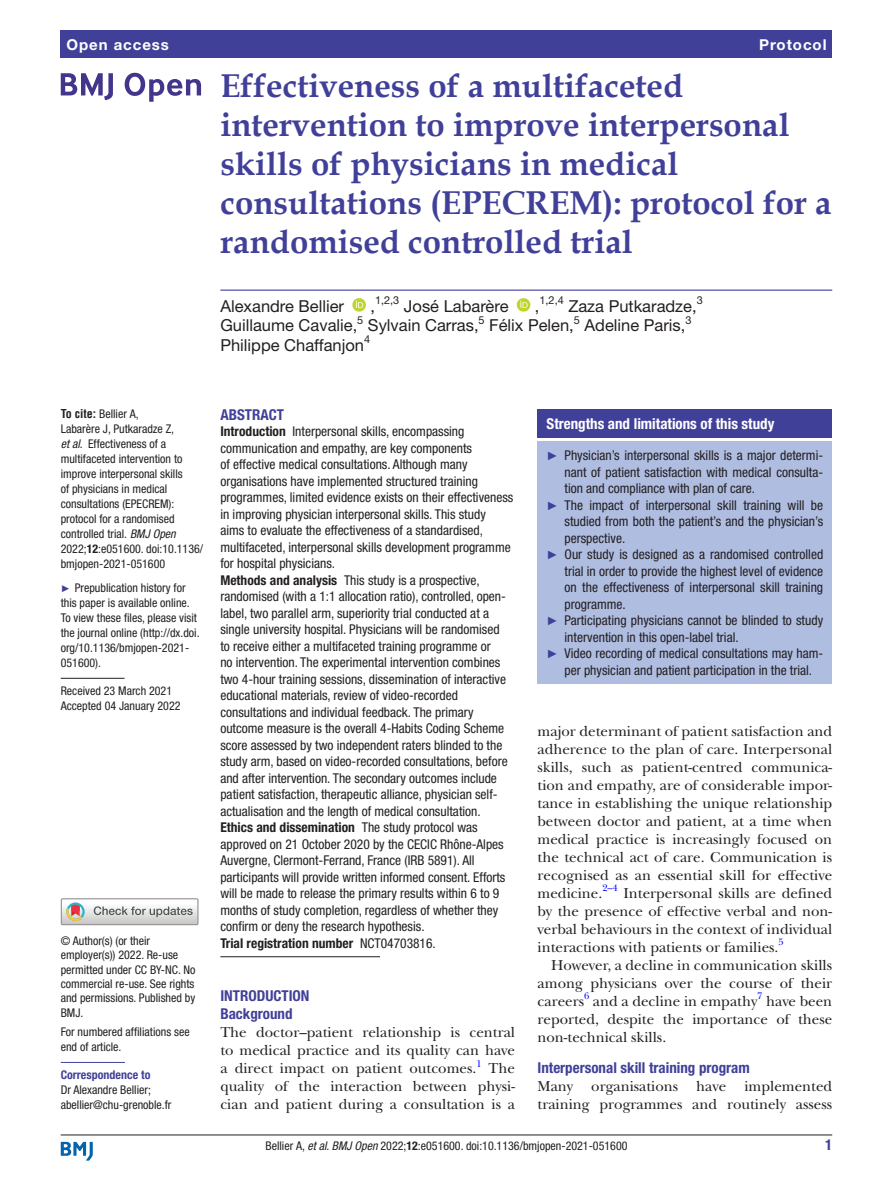
<style>
.page{position:relative;width:893px;height:1191px;background:#fff}
.page>*{position:absolute;margin:0;border:0;box-sizing:border-box;transform-origin:0 0}
.t1{font:700 33px/39px "Book Antiqua";color:#414099}
.t2{font:16.5px "Helvetica Neue LT Std";color:#231f20}
.t3{font:15px/18px "New Baskerville";color:#231f20;text-align:justify}
.t4{font:700 condensed 15px/18px "Helvetica Neue LT Std";color:#414099}
.t5{font:700 condensed 15px "Helvetica Neue LT Std";color:#fff}
.t6{font:700 15px "Helvetica Neue LT Std";letter-spacing:.065em;color:#fff}
.t7{font:condensed 13.5px/16.5px "Helvetica Neue LT Std";color:#231f20}
.t8{font:condensed 12px/15px "Helvetica Neue LT Std";color:#231f20}
.t9{font:700 condensed 12px "Helvetica Neue LT Std";color:#414099}
.t10{font:10.95px "Helvetica Neue LT Std";color:#231f20}
.t11{font:9.9px "New Baskerville";color:#00f}
.s1{font-family:"Helvetica LT Std";font-weight:700}
.s2{font-style:italic}
.s3{font-weight:700}
.s4{font-family:"Arial";font-stretch:normal;font-size:9.75px;color:#414099}
.s5{font-family:"Arial";font-stretch:normal;font-size:12px;color:#414099}
</style>
<div class="page">
<hr style="left:61px;top:1134px;width:771px;height:1px;background:#231f20">
<svg style="left:61px;top:1141px;width:32px;height:19px"></svg>
<div style="left:61px;top:31px;width:771px;height:27px;background:#414099"></div>
<hr style="left:220px;top:289px;width:612px;height:2px;background:#414099">
<svg style="left:352px;top:298px;width:14px;height:14px"></svg>
<svg style="left:517px;top:298px;width:13px;height:14px"></svg>
<hr style="left:61px;top:678px;width:64px;height:1px;background:#231f20">
<hr style="left:61px;top:1062px;width:64px;height:1px;background:#414099">
<svg style="left:61px;top:73px;width:52px;height:27px"></svg>
<svg style="left:125px;top:73px;width:76px;height:29px"></svg>
<div style="left:61px;top:898px;width:138px;height:27px;border:1px solid #969090"></div>
<svg style="left:61px;top:898px;width:137px;height:26px"></svg>
<hr style="left:220px;top:956px;width:160px;height:1px;background:#231f20">
<div style="left:538px;top:409px;width:294px;height:29px;background:#414099"></div>
<div style="left:538px;top:442px;width:294px;height:242px;background:#afbde1"></div>
<p class="t6" style="left:66px;top:35px;width:104px">Open access</p>
<p class="t6" style="left:759px;top:35px;width:69px">Protocol</p>
<h1 class="t1" style="left:220px;top:66px;width:613px">Effectiveness of a multifaceted intervention to improve interpersonal skills of physicians in medical consultations (EPECREM): protocol for a randomised controlled trial</h1>
<p class="t10" style="left:375px;top:294px;width:26px">1,2,3</p>
<p class="t2" style="left:404px;top:296px;width:106px">José Labarère</p>
<p class="t10" style="left:539px;top:294px;width:26px">1,2,4</p>
<p class="t2" style="left:568px;top:296px;width:130px">Zaza Putkaradze,</p>
<p class="t10" style="left:697px;top:294px;width:8px">3</p>
<p class="t2" style="left:220px;top:296px;width:125px">Alexandre Bellier</p>
<p class="t2" style="left:370px;top:296px;width:6px">,</p>
<p class="t2" style="left:535px;top:296px;width:6px">,</p>
<p class="t2" style="left:220px;top:315px;width:138px">Guillaume Cavalie,</p>
<p class="t10" style="left:357px;top:313px;width:8px">5</p>
<p class="t2" style="left:368px;top:315px;width:112px">Sylvain Carras,</p>
<p class="t10" style="left:479px;top:313px;width:8px">5</p>
<p class="t2" style="left:489px;top:315px;width:86px">Félix Pelen,</p>
<p class="t10" style="left:574px;top:313px;width:8px">5</p>
<p class="t2" style="left:585px;top:315px;width:102px">Adeline Paris,</p>
<p class="t10" style="left:685px;top:313px;width:8px">3</p>
<p class="t2" style="left:220px;top:335px;width:145px">Philippe Chaffanjon</p>
<p class="t10" style="left:364px;top:333px;width:8px">4</p>
<p class="t8" style="left:61px;top:406px;width:144px"><span class="s1">To cite:</span> Bellier A,<br>Labarère J, Putkaradze Z,<br><span class="s2">et al</span>. Effectiveness of a multifaceted intervention to improve interpersonal skills<br>of physicians in medical consultations (EPECREM): protocol for a randomised controlled trial. <span class="s2">BMJ Open<br></span>2022;<span class="s3">12</span>:e051600. doi:10.1136/ bmjopen-2021-051600</p>
<p class="t8" style="left:61px;top:580px;width:140px"><span class="s4">►</span> Prepublication history for this paper is available online.<br>To view these files, please visit the journal online (http://dx.doi. org/10.1136/bmjopen-2021-<br>051600).</p>
<p class="t8" style="left:61px;top:683px;width:121px">Received 23 March 2021<br>Accepted 04 January 2022</p>
<p class="t8" style="left:61px;top:933px;width:136px;line-height:14.4px">© Author(s) (or their employer(s)) 2022. Re-use permitted under CC BY-NC. No commercial re-use. See rights and permissions. Published by<br>BMJ.</p>
<p class="t8" style="left:61px;top:1024px;width:130px">For numbered affiliations see end of article.</p>
<p class="t9" style="left:61px;top:1067px;width:91px">Correspondence to</p>
<p class="t8" style="left:61px;top:1082px;width:112px">Dr Alexandre Bellier; abellier@chu-grenoble.fr</p>
<p class="t4" style="left:220px;top:405px;width:65px">ABSTRACT</p>
<p class="t7" style="left:220px;top:423px;width:295px"><span class="s3">Introduction</span> Interpersonal skills, encompassing communication and empathy, are key components<br>of effective medical consultations. Although many organisations have implemented structured training programmes, limited evidence exists on their effectiveness in improving physician interpersonal skills. This study<br>aims to evaluate the effectiveness of a standardised, multifaceted, interpersonal skills development programme for hospital physicians.<br><span class="s3">Methods and analysis</span> This study is a prospective, randomised (with a 1:1 allocation ratio), controlled, open&shy;label, two parallel arm, superiority trial conducted at a single university hospital. Physicians will be randomised<br>to receive either a multifaceted training programme or<br>no intervention. The experimental intervention combines two 4-hour training sessions, dissemination of interactive educational materials, review of video-recorded consultations and individual feedback. The primary outcome measure is the overall 4-Habits Coding Scheme score assessed by two independent raters blinded to the study arm, based on video-recorded consultations, before and after intervention. The secondary outcomes include patient satisfaction, therapeutic alliance, physician self&shy;actualisation and the length of medical consultation.<br><span class="s3">Ethics and dissemination</span> The study protocol was approved on 21 October 2020 by the CECIC Rhône-Alpes Auvergne, Clermont-Ferrand, France (IRB 5891). All participants will provide written informed consent. Efforts will be made to release the primary results within 6 to 9 months of study completion, regardless of whether they confirm or deny the research hypothesis.<br><span class="s3">Trial registration number</span> NCT04703816.</p>
<p class="t4" style="left:220px;top:986px;width:91px">INTRODUCTION<br>Background</p>
<p class="t3" style="left:220px;top:1023px;width:296px">The doctor–patient relationship is central to medical practice and its quality can have a direct impact on patient outcomes.</p>
<p class="t11" style="left:476px;top:1057px;width:7px">1</p>
<p class="t3" style="left:220px;top:1059px;width:296px;text-indent:268px">The quality of the interaction between physi&shy;cian and patient during a consultation is a</p>
<p class="t5" style="left:547px;top:414px;width:229px">Strengths and limitations of this study</p>
<p class="t7" style="left:547px;top:447px;width:278px"><span class="s5">►</span> Physician’s interpersonal skills is a major determi-</p>
<p class="t7" style="left:565px;top:464px;width:260px">nant of patient satisfaction with medical consulta-</p>
<p class="t7" style="left:565px;top:480px;width:192px">tion and compliance with plan of care.</p>
<p class="t7" style="left:547px;top:497px;width:278px"><span class="s5">►</span> The impact of interpersonal skill training will be</p>
<p class="t7" style="left:565px;top:513px;width:260px">studied from both the patient’s and the physician’s</p>
<p class="t7" style="left:565px;top:530px;width:62px">perspective.</p>
<p class="t7" style="left:547px;top:546px;width:278px"><span class="s5">►</span> Our study is designed as a randomised controlled</p>
<p class="t7" style="left:565px;top:563px;width:260px">trial in order to provide the highest level of evidence</p>
<p class="t7" style="left:565px;top:579px;width:260px">on the effectiveness of interpersonal skill training</p>
<p class="t7" style="left:565px;top:596px;width:63px">programme.</p>
<p class="t7" style="left:547px;top:612px;width:278px"><span class="s5">►</span> Participating physicians cannot be blinded to study</p>
<p class="t7" style="left:565px;top:629px;width:176px">intervention in this open-label trial.</p>
<p class="t7" style="left:547px;top:645px;width:278px"><span class="s5">►</span> Video recording of medical consultations may ham-</p>
<p class="t7" style="left:565px;top:662px;width:249px">per physician and patient participation in the trial.</p>
<p class="t3" style="left:538px;top:722px;width:296px">major determinant of patient satisfaction and adherence to the plan of care. Interpersonal skills, such as patient-centred communica&shy;tion and empathy, are of considerable impor&shy;tance in establishing the unique relationship between doctor and patient, at a time when medical practice is increasingly focused on the technical act of care. Communication is recognised as an essential skill for effective medicine.<sup>2–4</sup> Interpersonal skills are defined by the presence of effective verbal and non&shy;verbal behaviours in the context of individual interactions with patients or families.</p>
<p class="t11" style="left:778px;top:936px;width:7px">5</p>
<p class="t3" style="left:538px;top:956px;width:296px;text-indent:14px">However, a decline in communication skills among physicians over the course of their careers<sup>6</sup> and a decline in empathy</p>
<p class="t11" style="left:757px;top:990px;width:7px">7</p>
<p class="t3" style="left:538px;top:992px;width:296px;text-indent:229px">have been reported, despite the importance of these non-technical skills.</p>
<p class="t4" style="left:538px;top:1058px;width:214px">Interpersonal skill training program</p>
<p class="t3" style="left:538px;top:1077px;width:296px">Many organisations have implemented training programmes and routinely assess</p>
<p class="t8" style="left:265px;top:1137px;width:364px">Bellier A, <span class="s2">et al</span>. <span class="s2">BMJ Open</span> 2022;<span class="s3">12</span>:e051600. doi:10.1136/bmjopen-2021-051600</p>
<p class="t4" style="left:825px;top:1135px;width:9px">1</p>
</div>
